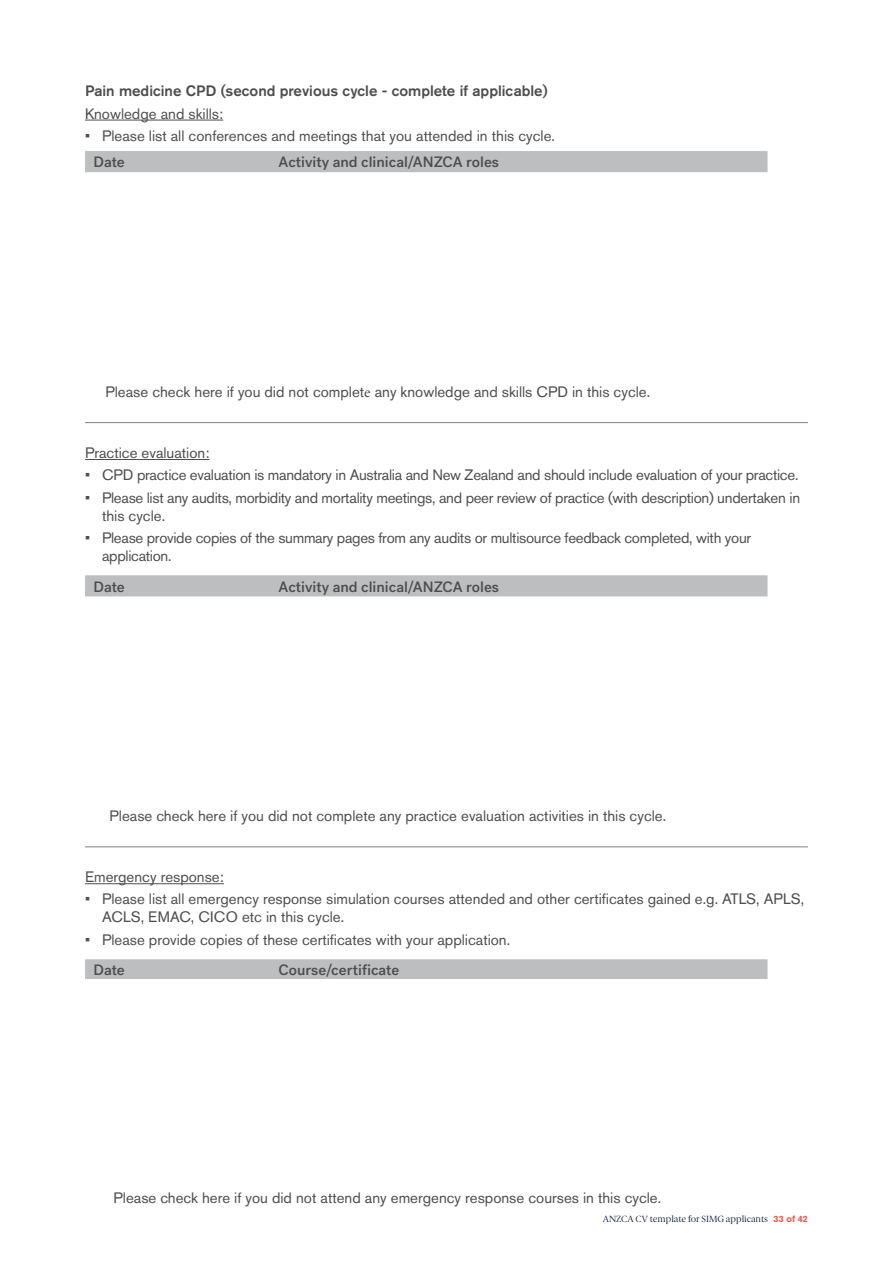
<style>
.page{position:relative;width:893px;height:1263px;background:#fff}
.page>*{position:absolute;margin:0;border:0;box-sizing:border-box;transform-origin:0 0}
.t1{font:15px/18px "Akzidenz Grotesk Pro";color:#4d4d4f}
.t2{font:15px/18px "Akzidenz Grotesk Pro";letter-spacing:-.02em;color:#4d4d4f}
.t3{font:500 15px "Post Grotesk";color:#4d4d4f}
.t4{font:500 15px "Akzidenz Grotesk Pro";color:#4d4d4f}
.t5{font:9px "Berlingske Serif";color:#0d1b37}
.s1{font-family:"Minion Pro"}
.s2{font-family:"Akzidenz Grotesk Pro";font-weight:700;color:#ec584e}
</style>
<div class="page">
<hr style="left:85px;top:120px;width:138px;height:1px;background:#4d4d4f">
<hr style="left:85px;top:459px;width:124px;height:1px;background:#4d4d4f">
<hr style="left:85px;top:883px;width:139px;height:1px;background:#4d4d4f">
<div style="left:85px;top:151px;width:682px;height:21px;background:#bcbec0"></div>
<hr style="left:85px;top:422px;width:723px;height:1px;background:#808285">
<div style="left:85px;top:575px;width:682px;height:21px;background:#bcbec0"></div>
<hr style="left:85px;top:846px;width:723px;height:1px;background:#808285">
<div style="left:85px;top:959px;width:682px;height:20px;background:#bcbec0"></div>
<p class="t4" style="left:85px;top:81px;width:464px">Pain medicine CPD (second previous cycle - complete if applicable)</p>
<p class="t1" style="left:85px;top:104px;width:140px">Knowledge and skills:</p>
<p class="t1" style="left:85px;top:126px;width:471px">• Please list all conferences and meetings that you attended in this cycle.</p>
<p class="t3" style="left:94px;top:153px;width:33px">Date</p>
<p class="t3" style="left:279px;top:153px;width:222px">Activity and clinical/ANZCA roles</p>
<p class="t1" style="left:105px;top:382px;width:546px">Please check here if you did not complet<span class="s1">e</span> any knowledge and skills CPD in this cycle.</p>
<p class="t1" style="left:85px;top:444px;width:126px">Practice evaluation:</p>
<p class="t2" style="left:85px;top:466px;width:715px">• CPD practice evaluation is mandatory in Australia and New Zealand and should include evaluation of your practice.</p>
<p class="t2" style="left:102px;top:488px;width:700px;text-indent:-17px">• Please list any audits, morbidity and mortality meetings, and peer review of practice (with description) undertaken in this cycle.</p>
<p class="t2" style="left:102px;top:528px;width:651px;text-indent:-17px">• Please provide copies of the summary pages from any audits or multisource feedback completed, with your application.</p>
<p class="t3" style="left:94px;top:577px;width:33px">Date</p>
<p class="t3" style="left:279px;top:577px;width:222px">Activity and clinical/ANZCA roles</p>
<p class="t1" style="left:110px;top:806px;width:558px">Please check here if you did not complete any practice evaluation activities in this cycle.</p>
<p class="t1" style="left:85px;top:868px;width:140px">Emergency response:</p>
<p class="t1" style="left:102px;top:890px;width:703px;text-indent:-17px">• Please list all emergency response simulation courses attended and other certificates gained e.g. ATLS, APLS,<br>ACLS, EMAC, CICO etc in this cycle.</p>
<p class="t1" style="left:85px;top:930px;width:427px">• Please provide copies of these certificates with your application.</p>
<p class="t3" style="left:94px;top:960px;width:33px">Date</p>
<p class="t3" style="left:279px;top:960px;width:122px">Course/certificate</p>
<p class="t1" style="left:114px;top:1189px;width:549px">Please check here if you did not attend any emergency response courses in this cycle.</p>
<p class="t5" style="left:603px;top:1213px;width:207px">ANZCA CV template for SIMG applicants <span class="s2">33 of 42</span></p>
</div>
